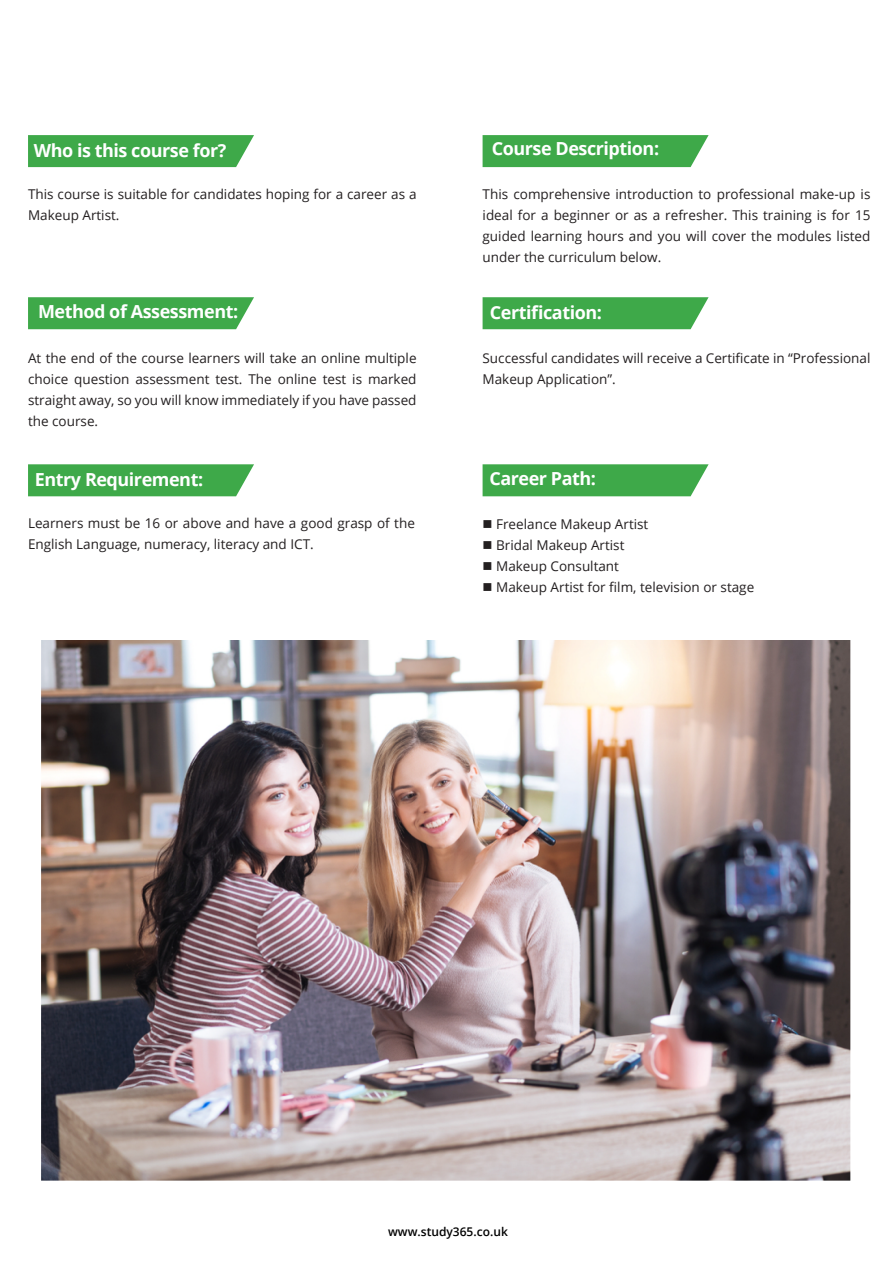
<style>
.page{position:relative;width:893px;height:1263px;background:#fff}
.page>*{position:absolute;margin:0;border:0;box-sizing:border-box;transform-origin:0 0}
.t1{font:700 18px "Open Sans";letter-spacing:-.025em;color:#fff}
.t2{font:13.5px/21px "Open Sans";color:#231f20}
.t3{font:600 12px "Open Sans";color:#000}
</style>
<div class="page">
<svg style="left:28px;top:297px;width:226px;height:32px;background:#46ac51"></svg>
<svg style="left:28px;top:135px;width:226px;height:32px;background:#46ac50"></svg>
<svg style="left:28px;top:464px;width:226px;height:32px;background:#47ad51"></svg>
<svg style="left:483px;top:464px;width:226px;height:32px;background:#47ad52"></svg>
<svg style="left:483px;top:297px;width:226px;height:32px;background:#47ad51"></svg>
<svg style="left:483px;top:135px;width:226px;height:32px;background:#46ac51"></svg>
<img style="left:42px;top:640px;width:808px;height:540px">
<h1 class="t1" style="left:34px;top:137px;width:194px">Who is this course for?</h1>
<p class="t2" style="left:28px;top:184px;width:390px">This course is suitable for candidates hoping for a career as a<br>Makeup Artist.</p>
<h1 class="t1" style="left:38px;top:299px;width:202px">Method of Assessment:</h1>
<p class="t2" style="left:28px;top:347px;width:390px;text-align:justify">At the end of the course learners will take an online multiple choice question assessment test. The online test is marked straight away, so you will know immediately if you have passed the course.</p>
<h1 class="t1" style="left:35px;top:467px;width:170px">Entry Requirement:</h1>
<p class="t2" style="left:28px;top:512px;width:388px">Learners must be 16 or above and have a good grasp of the<br>English Language, numeracy, literacy and ICT.</p>
<h1 class="t1" style="left:492px;top:136px;width:169px">Course Description:</h1>
<p class="t2" style="left:483px;top:184px;width:389px;text-align:justify">This comprehensive introduction to professional make-up is ideal for a beginner or as a refresher. This training is for 15 guided learning hours and you will cover the modules listed under the curriculum below.</p>
<h1 class="t1" style="left:490px;top:299px;width:114px">Certification:</h1>
<p class="t2" style="left:483px;top:347px;width:389px">Successful candidates will receive a Certificate in “Professional<br>Makeup Application”.</p>
<h1 class="t1" style="left:489px;top:466px;width:108px">Career Path:</h1>
<p class="t2" style="left:483px;top:513px;width:167px">■ Freelance Makeup Artist</p>
<p class="t2" style="left:483px;top:534px;width:143px">■ Bridal Makeup Artist</p>
<p class="t2" style="left:483px;top:555px;width:138px">■ Makeup Consultant</p>
<p class="t2" style="left:483px;top:576px;width:273px">■ Makeup Artist for film, television or stage</p>
<p class="t3" style="left:388px;top:1223px;width:121px">www.study365.co.uk</p>
</div>
